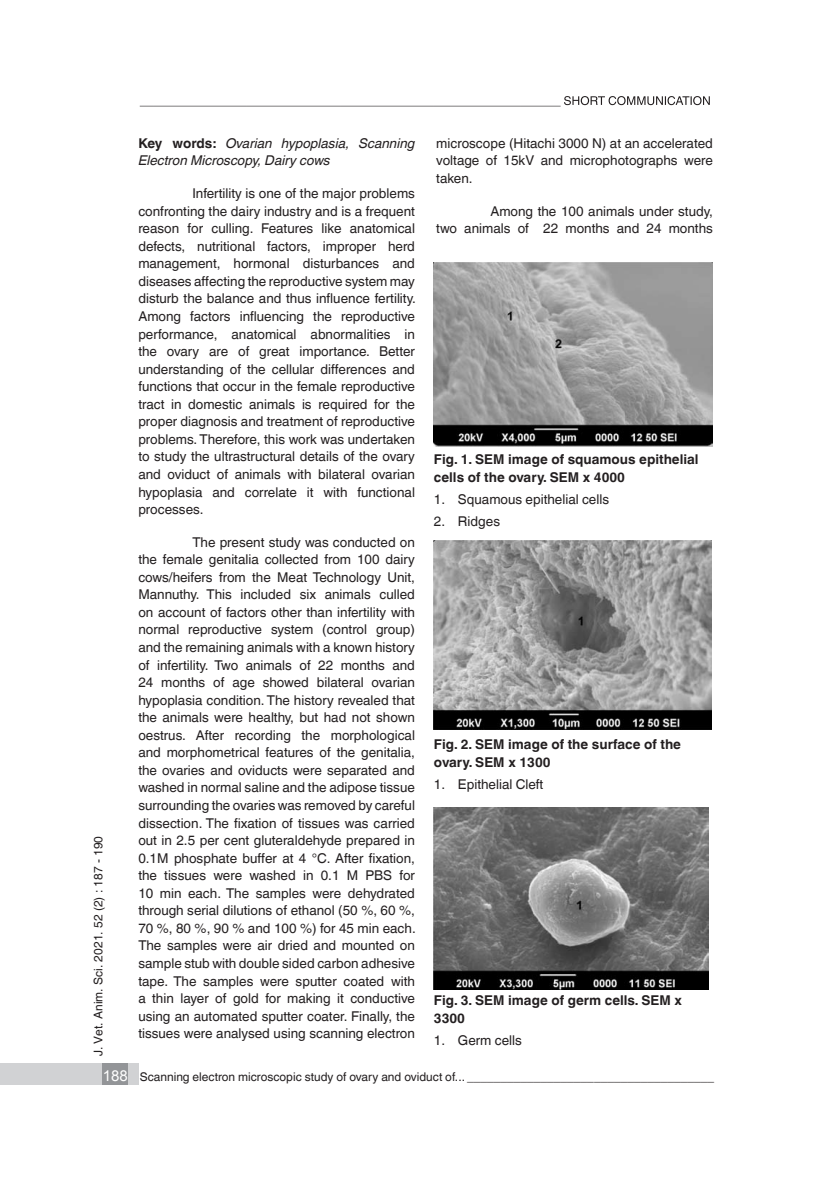
<style>
.page{position:relative;width:830px;height:1191px;background:#fff}
.page>*{position:absolute;margin:0;border:0;box-sizing:border-box;transform-origin:0 0}
.t1{font:13.5px/17.5px "Helvetica World";color:#231f20;text-align:justify}
.t2{font:700 13.5px/17.5px "Helvetica World";color:#231f20}
.t3{font:italic 13.5px/17.5px "Helvetica World";color:#231f20}
.t4{font:12px "Helvetica World";color:#231f20}
.t5{font:12px "Helvetica";color:#231f20}
.s1{font-weight:700;font-style:normal}
.s2{font-family:"Arial";font-size:15px;color:#fff}
</style>
<div class="page">
<svg style="left:140px;top:96px;width:569px;height:10px"></svg>
<img style="left:434px;top:540px;width:277px;height:189px">
<img style="left:434px;top:263px;width:278px;height:184px">
<img style="left:434px;top:807px;width:274px;height:182px">
<div style="left:0;top:1063px;width:138px;height:21px;background:#d1d2d4"></div>
<div style="left:102px;top:1063px;width:26px;height:21px;background:#939598"></div>
<p class="t3" style="left:138px;top:134px;width:278px"><span class="s1">Key words:</span> Ovarian hypoplasia, Scanning<br>Electron Microscopy, Dairy cows</p>
<p class="t1" style="left:138px;top:185px;width:279px;text-indent:54px">Infertility is one of the major problems confronting the dairy industry and is a frequent reason for culling. Features like anatomical defects, nutritional factors, improper herd management, hormonal disturbances and diseases affecting the reproductive system may disturb the balance and thus influence fertility.<br>Among factors influencing the reproductive performance, anatomical abnormalities in the ovary are of great importance. Better understanding of the cellular differences and functions that occur in the female reproductive tract in domestic animals is required for the proper diagnosis and treatment of reproductive problems. Therefore, this work was undertaken to study the ultrastructural details of the ovary and oviduct of animals with bilateral ovarian hypoplasia and correlate it with functional processes.</p>
<p class="t1" style="left:138px;top:533px;width:279px;text-indent:54px">The present study was conducted on the female genitalia collected from 100 dairy cows/heifers from the Meat Technology Unit, Mannuthy. This included six animals culled on account of factors other than infertility with normal reproductive system (control group) and the remaining animals with a known history of infertility. Two animals of 22 months and 24 months of age showed bilateral ovarian hypoplasia condition. The history revealed that the animals were healthy, but had not shown oestrus. After recording the morphological and morphometrical features of the genitalia, the ovaries and oviducts were separated and washed in normal saline and the adipose tissue surrounding the ovaries was removed by careful dissection. The fixation of tissues was carried out in 2.5 per cent gluteraldehyde prepared in 0.1M phosphate buffer at 4 °C. After fixation, the tissues were washed in 0.1 M PBS for 10 min each. The samples were dehydrated through serial dilutions of ethanol (50 %, 60 %, 70 %, 80 %, 90 % and 100 %) for 45 min each.<br>The samples were air dried and mounted on sample stub with double sided carbon adhesive tape. The samples were sputter coated with a thin layer of gold for making it conductive using an automated sputter coater. Finally, the tissues were analysed using scanning electron</p>
<p class="t1" style="left:436px;top:134px;width:278px">microscope (Hitachi 3000 N) at an accelerated voltage of 15kV and microphotographs were taken.</p>
<p class="t1" style="left:436px;top:202px;width:278px;text-align:right">Among the 100 animals under study,<br>two animals of 22 months and 24 months</p>
<p class="t2" style="left:434px;top:451px;width:266px">Fig. 1. SEM image of squamous epithelial cells of the ovary. SEM x 4000</p>
<p class="t1" style="left:434px;top:490px;width:177px">1. Squamous epithelial cells</p>
<p class="t1" style="left:434px;top:512px;width:68px">2. Ridges</p>
<p class="t2" style="left:434px;top:736px;width:248px">Fig. 2. SEM image of the surface of the ovary. SEM x 1300</p>
<p class="t1" style="left:434px;top:775px;width:111px">1. Epithelial Cleft</p>
<p class="t5" style="left:91px;top:1056px;width:222px;rotate:-90deg">J. Vet. Anim. Sci. 2021. 52 (2) : 187 - 190</p>
<p class="t2" style="left:434px;top:992px;width:249px">Fig. 3. SEM image of germ cells. SEM x<br>3300</p>
<p class="t1" style="left:434px;top:1031px;width:89px">1. Germ cells</p>
<p class="t4" style="left:103px;top:1069px;width:612px"><span class="s2">188</span> Scanning electron microscopic study of ovary and oviduct of... _____________________________________</p>
</div>
